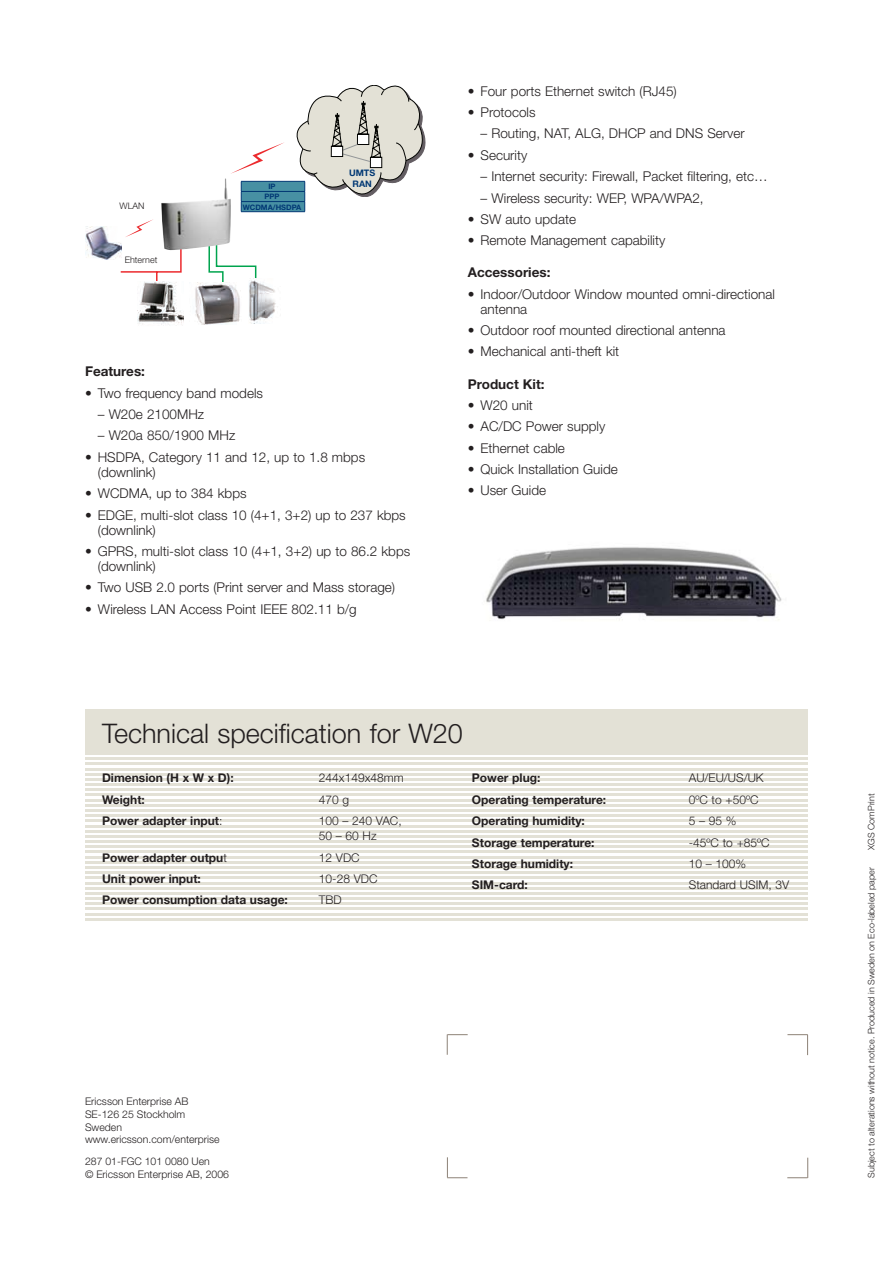
<style>
.page{position:relative;width:893px;height:1263px;background:#fff}
.page>*{position:absolute;margin:0;border:0;box-sizing:border-box;transform-origin:0 0}
.t1{font:300 27px "Ericsson Sans";color:#231f20}
.t2{font:300 13.5px/15px "Ericsson Sans";color:#231f20}
.t3{font:700 13.5px "Ericsson Sans";color:#231f20}
.t4{font:700 12px "Ericsson Sans";color:#231f20}
.t5{font:300 12px/15px "Ericsson Sans";color:#231f20}
.t6{font:300 10.5px/12.6px "Ericsson Sans";color:#231f20}
.t7{font:300 9px "Ericsson Sans";color:#231f20}
.t8{font:700 9px "Ericsson Sans";color:#013874}
.t9{font:700 7.5px "Ericsson Sans";color:#013874}
.s1{font-weight:300}
</style>
<div class="page">
<svg style="left:447px;top:1034px;width:21px;height:21px"></svg>
<svg style="left:447px;top:1157px;width:20px;height:21px"></svg>
<svg style="left:787px;top:1158px;width:21px;height:20px"></svg>
<svg style="left:787px;top:1034px;width:21px;height:21px"></svg>
<hr style="left:85px;top:752px;width:723px;height:3px;background:#e3e1d6">
<hr style="left:85px;top:757px;width:723px;height:3px;background:#e3e1d6">
<hr style="left:85px;top:762px;width:723px;height:3px;background:#e3e1d6">
<hr style="left:85px;top:768px;width:723px;height:2px;background:#e3e1d6">
<hr style="left:85px;top:773px;width:723px;height:2px;background:#e3e1d6">
<hr style="left:85px;top:778px;width:723px;height:3px;background:#e3e1d6">
<hr style="left:85px;top:783px;width:723px;height:3px;background:#e3e1d6">
<hr style="left:85px;top:788px;width:723px;height:3px;background:#e3e1d6">
<hr style="left:85px;top:794px;width:723px;height:2px;background:#e3e1d6">
<hr style="left:85px;top:799px;width:723px;height:2px;background:#e3e1d6">
<hr style="left:85px;top:804px;width:723px;height:3px;background:#e3e1d6">
<hr style="left:85px;top:809px;width:723px;height:3px;background:#e3e1d6">
<hr style="left:85px;top:814px;width:723px;height:3px;background:#e3e1d6">
<hr style="left:85px;top:819px;width:723px;height:3px;background:#e3e1d6">
<hr style="left:85px;top:825px;width:723px;height:2px;background:#e3e1d6">
<hr style="left:85px;top:830px;width:723px;height:2px;background:#e3e1d6">
<hr style="left:85px;top:835px;width:723px;height:3px;background:#e3e1d6">
<hr style="left:85px;top:840px;width:723px;height:3px;background:#e3e1d6">
<hr style="left:85px;top:845px;width:723px;height:3px;background:#e3e1d6">
<hr style="left:85px;top:851px;width:723px;height:2px;background:#e3e1d6">
<hr style="left:85px;top:856px;width:723px;height:2px;background:#e3e1d6">
<hr style="left:85px;top:861px;width:723px;height:2px;background:#e3e1d6">
<hr style="left:85px;top:866px;width:723px;height:3px;background:#e3e1d6">
<hr style="left:85px;top:871px;width:723px;height:3px;background:#e3e1d6">
<hr style="left:85px;top:876px;width:723px;height:3px;background:#e3e1d6">
<hr style="left:85px;top:882px;width:723px;height:2px;background:#e3e1d6">
<hr style="left:85px;top:887px;width:723px;height:2px;background:#e3e1d6">
<hr style="left:85px;top:892px;width:723px;height:3px;background:#e3e1d6">
<hr style="left:85px;top:897px;width:723px;height:3px;background:#e3e1d6">
<hr style="left:85px;top:902px;width:723px;height:3px;background:#e3e1d6">
<hr style="left:85px;top:908px;width:723px;height:2px;background:#e3e1d6">
<hr style="left:85px;top:913px;width:723px;height:2px;background:#e3e1d6">
<hr style="left:85px;top:918px;width:723px;height:2px;background:#e3e1d6">
<div style="left:85px;top:709px;width:723px;height:44px;background:#e3e1d6"></div>
<img style="left:486px;top:547px;width:296px;height:73px">
<svg style="left:120px;top:219px;width:62px;height:62px"></svg>
<img style="left:161px;top:201px;width:47px;height:49px">
<img style="left:85px;top:227px;width:37px;height:33px">
<img style="left:138px;top:281px;width:46px;height:44px">
<img style="left:195px;top:282px;width:46px;height:42px">
<img style="left:249px;top:285px;width:27px;height:38px">
<svg style="left:208px;top:85px;width:217px;height:200px"></svg>
<hr style="left:241px;top:211px;width:64px;height:1px;background:#013874">
<p class="t8" style="left:349px;top:168px;width:8px">UMTS</p>
<p class="t9" style="left:268px;top:182px;width:5px">IP</p>
<p class="t8" style="left:353px;top:178px;width:8px">RAN</p>
<p class="t9" style="left:265px;top:192px;width:6px">PPP</p>
<p class="t7" style="left:120px;top:200px;width:27px">WLAN</p>
<p class="t9" style="left:243px;top:202px;width:14px">WCDMA</p>
<p class="t9" style="left:273px;top:202px;width:9px">/HSDPA</p>
<p class="t7" style="left:125px;top:254px;width:34px">Ehternet</p>
<p class="t3" style="left:85px;top:363px;width:62px">Features:</p>
<p class="t2" style="left:85px;top:385px;width:179px">• Two frequency band models</p>
<p class="t2" style="left:98px;top:406px;width:108px">– W20e 2100MHz</p>
<p class="t2" style="left:98px;top:428px;width:139px">– W20a 850/1900 MHz</p>
<p class="t2" style="left:98px;top:449px;width:269px;text-indent:-13px">• HSDPA, Category 11 and 12, up to 1.8 mbps (downlink)</p>
<p class="t2" style="left:85px;top:486px;width:163px">• WCDMA, up to 384 kbps</p>
<p class="t2" style="left:98px;top:507px;width:309px;text-indent:-13px">• EDGE, multi-slot class 10 (4+1, 3+2) up to 237 kbps (downlink)</p>
<p class="t2" style="left:98px;top:543px;width:314px;text-indent:-13px">• GPRS, multi-slot class 10 (4+1, 3+2) up to 86.2 kbps (downlink)</p>
<p class="t2" style="left:85px;top:580px;width:312px">• Two USB 2.0 ports (Print server and Mass storage)</p>
<p class="t2" style="left:85px;top:601px;width:273px">• Wireless LAN Access Point IEEE 802.11 b/g</p>
<p class="t2" style="left:468px;top:83px;width:211px">• Four ports Ethernet switch (RJ45)</p>
<p class="t2" style="left:468px;top:104px;width:69px">• Protocols</p>
<p class="t2" style="left:480px;top:126px;width:266px">– Routing, NAT, ALG, DHCP and DNS Server</p>
<p class="t2" style="left:468px;top:147px;width:61px">• Security</p>
<p class="t2" style="left:480px;top:169px;width:289px">– Internet security: Firewall, Packet filtering, etc…</p>
<p class="t2" style="left:480px;top:190px;width:225px">– Wireless security: WEP, WPA/WPA2,</p>
<p class="t2" style="left:468px;top:211px;width:110px">• SW auto update</p>
<p class="t2" style="left:468px;top:233px;width:199px">• Remote Management capability</p>
<p class="t3" style="left:468px;top:264px;width:84px">Accessories:</p>
<p class="t2" style="left:480px;top:286px;width:296px;text-indent:-13px">• Indoor/Outdoor Window mounted omni-directional antenna</p>
<p class="t2" style="left:468px;top:322px;width:259px">• Outdoor roof mounted directional antenna</p>
<p class="t2" style="left:468px;top:344px;width:153px">• Mechanical anti-theft kit</p>
<p class="t3" style="left:468px;top:375px;width:78px">Product Kit:</p>
<p class="t2" style="left:468px;top:397px;width:67px">• W20 unit</p>
<p class="t2" style="left:468px;top:419px;width:139px">• AC/DC Power supply</p>
<p class="t2" style="left:468px;top:440px;width:99px">• Ethernet cable</p>
<p class="t2" style="left:468px;top:461px;width:152px">• Quick Installation Guide</p>
<p class="t2" style="left:468px;top:483px;width:80px">• User Guide</p>
<h1 class="t1" style="left:102px;top:717px;width:362px">Technical specification for W20</h1>
<p class="t4" style="left:102px;top:771px;width:133px">Dimension (H x W x D):</p>
<p class="t5" style="left:319px;top:770px;width:86px">244x149x48mm</p>
<p class="t4" style="left:102px;top:792px;width:44px">Weight:</p>
<p class="t5" style="left:319px;top:792px;width:32px">470 g</p>
<p class="t4" style="left:102px;top:813px;width:122px">Power adapter input<span class="s1">:</span></p>
<p class="t5" style="left:319px;top:813px;width:84px">100 – 240 VAC,<br>50 – 60 Hz</p>
<p class="t4" style="left:102px;top:850px;width:126px">Power adapter outpu<span class="s1">t</span></p>
<p class="t5" style="left:319px;top:849px;width:42px">12 VDC</p>
<p class="t4" style="left:102px;top:871px;width:100px">Unit power input:</p>
<p class="t5" style="left:319px;top:871px;width:60px">10-28 VDC</p>
<p class="t4" style="left:102px;top:893px;width:187px">Power consumption data usage:</p>
<p class="t5" style="left:319px;top:892px;width:24px">TBD</p>
<p class="t4" style="left:472px;top:771px;width:70px">Power plug:</p>
<p class="t5" style="left:689px;top:770px;width:76px">AU/EU/US/UK</p>
<p class="t4" style="left:472px;top:792px;width:136px">Operating temperature:</p>
<p class="t5" style="left:689px;top:792px;width:71px">0ºC to +50ºC</p>
<p class="t4" style="left:472px;top:813px;width:114px">Operating humidity:</p>
<p class="t5" style="left:689px;top:813px;width:49px">5 – 95 %</p>
<p class="t4" style="left:472px;top:835px;width:124px">Storage temperature:</p>
<p class="t5" style="left:689px;top:834px;width:82px">-45ºC to +85ºC</p>
<p class="t4" style="left:472px;top:856px;width:103px">Storage humidity:</p>
<p class="t5" style="left:689px;top:856px;width:59px">10 – 100%</p>
<p class="t4" style="left:472px;top:877px;width:9px">SIM</p>
<p class="t4" style="left:494px;top:877px;width:35px">-card:</p>
<p class="t5" style="left:689px;top:877px;width:102px">Standard USIM, 3V</p>
<p class="t6" style="left:85px;top:1095px;width:136px">Ericsson Enterprise AB<br>SE-126 25 Stockholm<br>Sweden www.ericsson.com/enterprise</p>
<p class="t6" style="left:85px;top:1155px;width:145px">287 01-FGC 101 0080 Uen<br>© Ericsson Enterprise AB, 2006</p>
<p class="t7" style="left:866px;top:850px;width:58px;rotate:-90deg">XGS ComPrint</p>
<p class="t7" style="left:866px;top:1178px;width:312px;rotate:-90deg">Subject to alterations without notice. Produced in Sweden on Eco-labeled paper</p>
</div>
